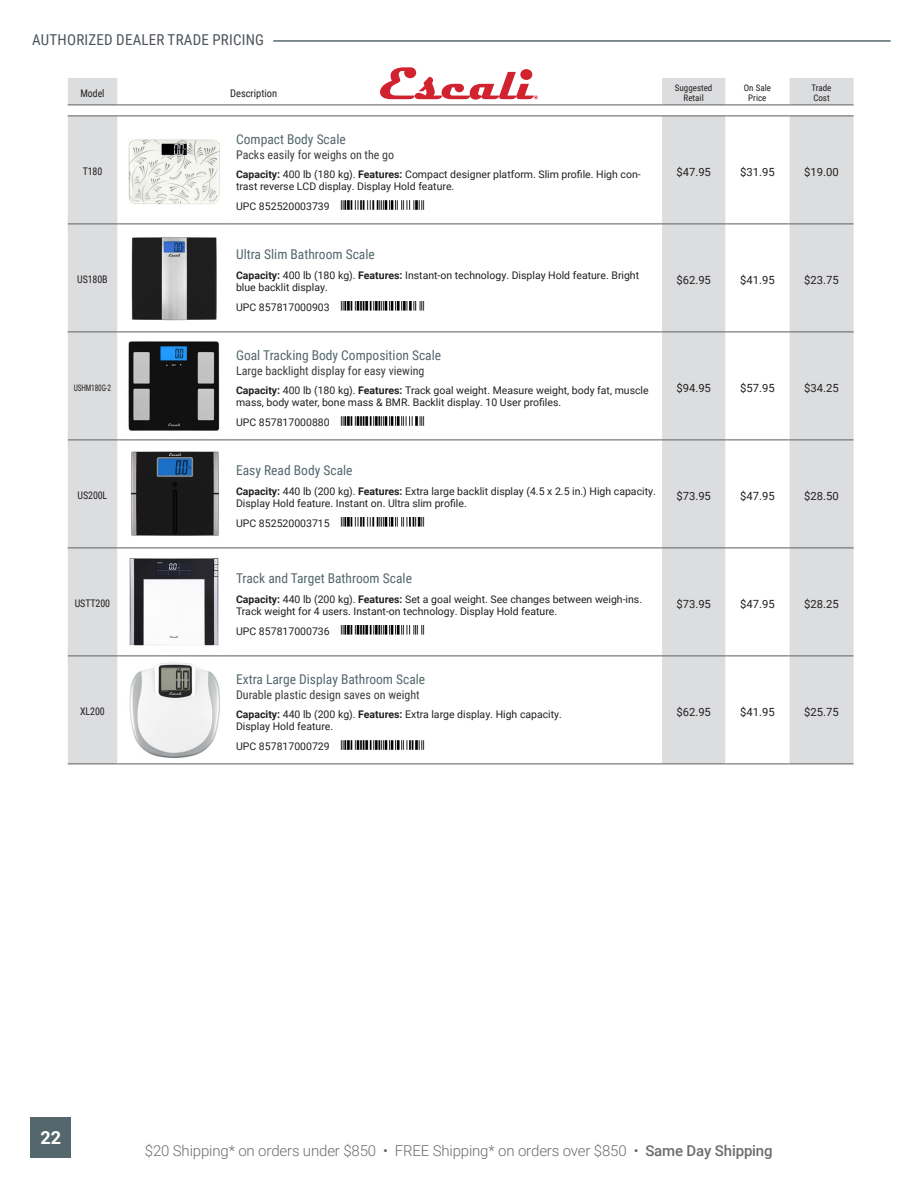
<style>
.page{position:relative;width:918px;height:1188px;background:#fff}
.page>*{position:absolute;margin:0;border:0;box-sizing:border-box;transform-origin:0 0}
.t1{font:700 18px "Roboto";color:#fff}
.t2{font:300 15px "Roboto";letter-spacing:-.01em;color:#6c6d70}
.t3{font:15px "Roboto Condensed";letter-spacing:.015em;color:#4d545a}
.t4{font:13.5px "Roboto Condensed";color:#54676c}
.t5{font:12px "Roboto Condensed";color:#3e3e3f}
.t6{font:11.25px "Roboto";color:#231f20}
.t7{font:10.5px/12.6px "Roboto";color:#231f20}
.t8{font:10.5px "Roboto Condensed";letter-spacing:-.01em;color:#231f20;scale:.95 1}
.t9{font:10.5px "Roboto Condensed";letter-spacing:-.01em;color:#231f20}
.t10{font:9px/10.5px "Roboto Condensed";color:#231f20;text-align:center}
.t11{font:9px "Roboto Condensed";color:#231f20;scale:.81 1}
.s1{font-weight:700}
.s2{color:#54676c}
.s3{font-weight:500}
</style>
<div class="page">
<div style="left:845px;top:144px;width:38px;height:36px;background:#f9fafa;border-radius:50%"></div>
<div style="left:845px;top:576px;width:38px;height:36px;background:#f9fafa;border-radius:50%"></div>
<div style="left:845px;top:1008px;width:38px;height:36px;background:#f9fafa;border-radius:50%"></div>
<div style="left:30px;top:1117px;width:41px;height:41px;background:#54676c"></div>
<hr style="left:273px;top:40px;width:618px;height:2px;background:#54676c">
<svg style="left:68px;top:116px;width:786px;height:647px"></svg>
<hr style="left:230px;top:115px;width:432px;height:1px;background:#6c6d70">
<hr style="left:230px;top:223px;width:432px;height:1px;background:#6c6d70">
<hr style="left:230px;top:331px;width:432px;height:1px;background:#6c6d70">
<hr style="left:230px;top:439px;width:432px;height:1px;background:#6c6d70">
<hr style="left:230px;top:547px;width:432px;height:1px;background:#6c6d70">
<hr style="left:230px;top:655px;width:432px;height:1px;background:#6c6d70">
<hr style="left:68px;top:115px;width:49px;height:1px;background:#6c6d70">
<hr style="left:117px;top:115px;width:113px;height:1px;background:#6c6d70">
<hr style="left:662px;top:115px;width:63px;height:1px;background:#6c6d70">
<hr style="left:725px;top:115px;width:65px;height:1px;background:#6c6d70">
<hr style="left:790px;top:115px;width:64px;height:1px;background:#6c6d70">
<hr style="left:68px;top:223px;width:49px;height:1px;background:#6c6d70">
<hr style="left:117px;top:223px;width:113px;height:1px;background:#6c6d70">
<hr style="left:662px;top:223px;width:63px;height:1px;background:#6c6d70">
<hr style="left:725px;top:223px;width:65px;height:1px;background:#6c6d70">
<hr style="left:790px;top:223px;width:64px;height:1px;background:#6c6d70">
<hr style="left:68px;top:439px;width:49px;height:1px;background:#6c6d70">
<hr style="left:117px;top:439px;width:113px;height:1px;background:#6c6d70">
<hr style="left:662px;top:439px;width:63px;height:1px;background:#6c6d70">
<hr style="left:725px;top:439px;width:65px;height:1px;background:#6c6d70">
<hr style="left:790px;top:439px;width:64px;height:1px;background:#6c6d70">
<hr style="left:68px;top:331px;width:49px;height:1px;background:#6c6d70">
<hr style="left:68px;top:547px;width:49px;height:1px;background:#6c6d70">
<hr style="left:117px;top:331px;width:113px;height:1px;background:#6c6d70">
<hr style="left:117px;top:547px;width:113px;height:1px;background:#6c6d70">
<hr style="left:662px;top:331px;width:63px;height:1px;background:#6c6d70">
<hr style="left:662px;top:547px;width:63px;height:1px;background:#6c6d70">
<hr style="left:725px;top:331px;width:65px;height:1px;background:#6c6d70">
<hr style="left:725px;top:547px;width:65px;height:1px;background:#6c6d70">
<hr style="left:790px;top:331px;width:64px;height:1px;background:#6c6d70">
<hr style="left:790px;top:547px;width:64px;height:1px;background:#6c6d70">
<hr style="left:68px;top:655px;width:49px;height:1px;background:#6c6d70">
<hr style="left:117px;top:655px;width:113px;height:1px;background:#6c6d70">
<hr style="left:662px;top:655px;width:63px;height:1px;background:#6c6d70">
<hr style="left:725px;top:655px;width:65px;height:1px;background:#6c6d70">
<hr style="left:790px;top:655px;width:64px;height:1px;background:#6c6d70">
<hr style="left:68px;top:763px;width:49px;height:1px;background:#6c6d70">
<hr style="left:117px;top:763px;width:113px;height:1px;background:#6c6d70">
<hr style="left:230px;top:763px;width:432px;height:1px;background:#6c6d70">
<hr style="left:662px;top:763px;width:63px;height:1px;background:#6c6d70">
<hr style="left:725px;top:763px;width:65px;height:1px;background:#6c6d70">
<hr style="left:790px;top:763px;width:64px;height:1px;background:#6c6d70">
<img style="left:120px;top:119px;width:108px;height:102px">
<div style="left:330px;top:200px;width:105px;height:10px;background:#fff;border-radius:5px"></div>
<img style="left:340px;top:200px;width:85px;height:10px">
<img style="left:123px;top:227px;width:101px;height:102px">
<div style="left:330px;top:301px;width:105px;height:10px;background:#fff;border-radius:5px"></div>
<img style="left:340px;top:301px;width:85px;height:10px">
<img style="left:123px;top:335px;width:101px;height:102px">
<div style="left:330px;top:416px;width:105px;height:10px;background:#fff;border-radius:5px"></div>
<img style="left:340px;top:416px;width:85px;height:10px">
<img style="left:123px;top:443px;width:101px;height:102px">
<div style="left:330px;top:517px;width:105px;height:10px;background:#fff;border-radius:5px"></div>
<img style="left:340px;top:517px;width:85px;height:10px">
<img style="left:123px;top:551px;width:101px;height:102px">
<div style="left:330px;top:625px;width:105px;height:10px;background:#fff;border-radius:5px"></div>
<img style="left:340px;top:625px;width:85px;height:10px">
<img style="left:123px;top:659px;width:101px;height:102px">
<div style="left:330px;top:740px;width:105px;height:10px;background:#fff;border-radius:5px"></div>
<img style="left:340px;top:740px;width:85px;height:10px">
<svg style="left:68px;top:67px;width:786px;height:38px"></svg>
<h2 class="t3" style="left:32px;top:29px;width:233px">AUTHORIZED DEALER TRADE PRICING</h2>
<p class="t8" style="left:80px;top:86px;width:27px">Model</p>
<p class="t9" style="left:230px;top:86px;width:49px">Description</p>
<p class="t10" style="left:675px;top:82px;width:39px">Suggested<br>Retail</p>
<p class="t10" style="left:744px;top:82px;width:29px">On Sale<br>Price</p>
<p class="t10" style="left:812px;top:82px;width:21px;text-align:left">Trade<br>Cost</p>
<p class="t8" style="left:83px;top:164px;width:22px">T180</p>
<p class="t4" style="left:236px;top:130px;width:111px">Compact Body Scale</p>
<p class="t5" style="left:236px;top:146px;width:160px">Packs easily for weighs on the go</p>
<p class="t7" style="left:236px;top:167px;width:406px"><span class="s1">Capacity:</span> 400 lb (180 kg). <span class="s1">Features:</span> Compact designer platform. Slim profile. High con&shy;trast reverse LCD display. Display Hold feature.</p>
<p class="t7" style="left:236px;top:199px;width:95px">UPC 852520003739</p>
<p class="t6" style="left:676px;top:164px;width:36px">$47.95</p>
<p class="t6" style="left:740px;top:164px;width:36px">$31.95</p>
<p class="t6" style="left:804px;top:164px;width:36px">$19.00</p>
<p class="t8" style="left:77px;top:272px;width:34px">US180B</p>
<p class="t4" style="left:236px;top:245px;width:140px">Ultra Slim Bathroom Scale</p>
<p class="t7" style="left:236px;top:268px;width:405px"><span class="s1">Capacity:</span> 400 lb (180 kg). <span class="s1">Features:</span> Instant-on technology. Display Hold feature. Bright blue backlit display.</p>
<p class="t7" style="left:236px;top:300px;width:95px">UPC 857817000903</p>
<p class="t6" style="left:676px;top:272px;width:36px">$62.95</p>
<p class="t6" style="left:740px;top:272px;width:36px">$41.95</p>
<p class="t6" style="left:804px;top:272px;width:36px">$23.75</p>
<p class="t11" style="left:74px;top:381px;width:48px">USHM180G-2</p>
<p class="t4" style="left:236px;top:346px;width:207px">Goal Tracking Body Composition Scale</p>
<p class="t5" style="left:236px;top:362px;width:190px">Large backlight display for easy viewing</p>
<p class="t7" style="left:236px;top:383px;width:414px"><span class="s1">Capacity:</span> 400 lb (180 kg). <span class="s1">Features:</span> Track goal weight. Measure weight, body fat, muscle mass, body water, bone mass &amp; BMR. Backlit display. 10 User profiles.</p>
<p class="t7" style="left:236px;top:415px;width:95px">UPC 857817000880</p>
<p class="t6" style="left:676px;top:380px;width:36px">$94.95</p>
<p class="t6" style="left:740px;top:380px;width:36px">$57.95</p>
<p class="t6" style="left:804px;top:380px;width:36px">$34.25</p>
<p class="t8" style="left:78px;top:488px;width:33px">US200L</p>
<p class="t4" style="left:236px;top:461px;width:118px">Easy Read Body Scale</p>
<p class="t7" style="left:236px;top:484px;width:421px"><span class="s1">Capacity:</span> 440 lb (200 kg). <span class="s1">Features:</span> Extra large backlit display (4.5 x 2.5 in.) High capacity.<br>Display Hold feature. Instant on. Ultra slim profile.</p>
<p class="t7" style="left:236px;top:516px;width:95px">UPC 852520003715</p>
<p class="t6" style="left:676px;top:488px;width:36px">$73.95</p>
<p class="t6" style="left:740px;top:488px;width:36px">$47.95</p>
<p class="t6" style="left:804px;top:488px;width:36px">$28.50</p>
<p class="t8" style="left:75px;top:596px;width:39px">USTT200</p>
<p class="t4" style="left:236px;top:569px;width:177px">Track and Target Bathroom Scale</p>
<p class="t7" style="left:236px;top:592px;width:408px"><span class="s1">Capacity:</span> 440 lb (200 kg). <span class="s1">Features:</span> Set a goal weight. See changes between weigh-ins.<br>Track weight for 4 users. Instant-on technology. Display Hold feature.</p>
<p class="t7" style="left:236px;top:624px;width:95px">UPC 857817000736</p>
<p class="t6" style="left:676px;top:596px;width:36px">$73.95</p>
<p class="t6" style="left:740px;top:596px;width:36px">$47.95</p>
<p class="t6" style="left:804px;top:596px;width:36px">$28.25</p>
<p class="t8" style="left:80px;top:704px;width:27px">XL200</p>
<p class="t4" style="left:236px;top:670px;width:191px">Extra Large Display Bathroom Scale</p>
<p class="t5" style="left:236px;top:686px;width:185px">Durable plastic design saves on weight</p>
<p class="t7" style="left:236px;top:707px;width:327px"><span class="s1">Capacity:</span> 440 lb (200 kg). <span class="s1">Features:</span> Extra large display. High capacity.<br>Display Hold feature.</p>
<p class="t7" style="left:236px;top:739px;width:95px">UPC 857817000729</p>
<p class="t6" style="left:676px;top:704px;width:36px">$62.95</p>
<p class="t6" style="left:740px;top:704px;width:36px">$41.95</p>
<p class="t6" style="left:804px;top:704px;width:36px">$25.75</p>
<h1 class="t1" style="left:41px;top:1125px;width:22px">22</h1>
<h2 class="t2" style="left:145px;top:1140px;width:629px">$20 Shipping* on orders under $850 <span class="s2">•</span> FREE Shipping* on orders over $850 <span class="s2">•</span> <span class="s3">Same Day Shipping</span></h2>
</div>
